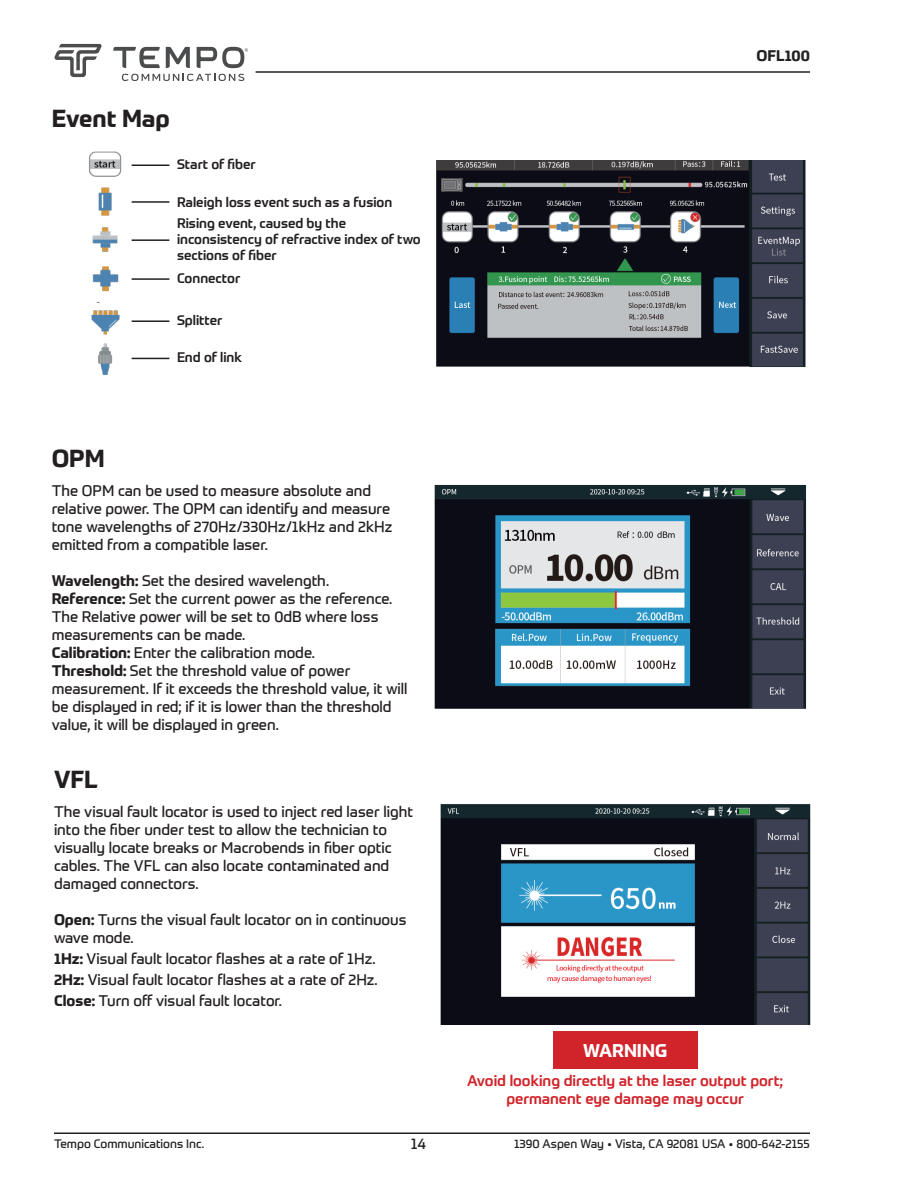
<style>
.page{position:relative;width:918px;height:1188px;background:#fff}
.page>*{position:absolute;margin:0;border:0;box-sizing:border-box;transform-origin:0 0}
.L2_head{font:700 24px "Prometo";color:#231f20}
.t1{font:700 18px "Prometo";color:#fff}
.Body_text{font:15px/18px "Prometo";color:#231f20}
.t2{font:500 15px/18px "Prometo";color:#d1232a;text-align:center}
.t3{font:700 15px "Prometo";color:#231f20}
.Body_text-2{font:500 13.5px/16.2px "Prometo";color:#231f20}
.t4{font:12px "Prometo";color:#231f20}
.s1{font-weight:700}
</style>
<div class="page">
<hr style="left:256px;top:71px;width:554px;height:2px;background:#231f20">
<hr style="left:54px;top:1132px;width:756px;height:2px;background:#231f20">
<svg style="left:54px;top:44px;width:48px;height:33px"></svg>
<svg style="left:122px;top:74px;width:122px;height:7px"></svg>
<svg style="left:113px;top:47px;width:47px;height:21px"></svg>
<svg style="left:166px;top:47px;width:24px;height:21px"></svg>
<svg style="left:197px;top:47px;width:51px;height:21px"></svg>
<img style="left:440px;top:804px;width:371px;height:221px">
<div style="left:553px;top:1031px;width:144px;height:38px;background:#d1232a"></div>
<img style="left:434px;top:484px;width:373px;height:225px">
<img style="left:436px;top:160px;width:370px;height:207px">
<img style="left:89px;top:151px;width:33px;height:224px">
<hr style="left:132px;top:165px;width:37px;height:1px;background:#231f20">
<hr style="left:132px;top:201px;width:37px;height:2px;background:#231f20">
<hr style="left:132px;top:278px;width:37px;height:2px;background:#231f20">
<hr style="left:132px;top:320px;width:37px;height:2px;background:#231f20">
<hr style="left:132px;top:358px;width:37px;height:1px;background:#231f20">
<hr style="left:132px;top:239px;width:37px;height:2px;background:#231f20">
<p class="L2_head" style="left:52px;top:103px;width:120px">Event Map</p>
<p class="Body_text-2" style="left:177px;top:156px;width:80px">Start of fiber</p>
<p class="Body_text-2" style="left:177px;top:194px;width:217px">Raleigh loss event such as a fusion</p>
<p class="Body_text-2" style="left:177px;top:215px;width:245px">Rising event, caused by the inconsistency of refractive index of two sections of fiber</p>
<p class="Body_text-2" style="left:177px;top:270px;width:65px">Connector</p>
<p class="Body_text-2" style="left:177px;top:312px;width:47px">Splitter</p>
<p class="Body_text-2" style="left:177px;top:349px;width:66px">End of link</p>
<p class="L2_head" style="left:52px;top:444px;width:55px">OPM</p>
<p class="Body_text" style="left:52px;top:481px;width:342px">The OPM can be used to measure absolute and relative power. The OPM can identify and measure tone wavelengths of 270Hz/330Hz/1kHz and 2kHz emitted from a compatible laser.</p>
<p class="Body_text" style="left:52px;top:571px;width:279px"><span class="s1">Wavelength:</span> Set the desired wavelength.</p>
<p class="Body_text" style="left:52px;top:589px;width:342px"><span class="s1">Reference:</span> Set the current power as the reference.<br>The Relative power will be set to 0dB where loss measurements can be made.</p>
<p class="Body_text" style="left:52px;top:643px;width:265px"><span class="s1">Calibration:</span> Enter the calibration mode.</p>
<p class="Body_text" style="left:52px;top:661px;width:357px"><span class="s1">Threshold:</span> Set the threshold value of power measurement. If it exceeds the threshold value, it will be displayed in red; if it is lower than the threshold value, it will be displayed in green.</p>
<p class="L2_head" style="left:54px;top:765px;width:45px">VFL</p>
<p class="Body_text" style="left:54px;top:802px;width:361px">The visual fault locator is used to inject red laser light into the fiber under test to allow the technician to visually locate breaks or Macrobends in fiber optic cables. The VFL can also locate contaminated and damaged connectors.</p>
<p class="Body_text" style="left:54px;top:910px;width:354px"><span class="s1">Open:</span> Turns the visual fault locator on in continuous wave mode.</p>
<p class="Body_text" style="left:54px;top:949px;width:323px"><span class="s1">1Hz:</span> Visual fault locator flashes at a rate of 1Hz.</p>
<p class="Body_text" style="left:54px;top:970px;width:325px"><span class="s1">2Hz:</span> Visual fault locator flashes at a rate of 2Hz.</p>
<p class="Body_text" style="left:54px;top:991px;width:230px"><span class="s1">Close:</span> Turn off visual fault locator.</p>
<p class="t3" style="left:757px;top:46px;width:55px">OFL100</p>
<p class="t1" style="left:583px;top:1040px;width:86px">WARNING</p>
<p class="t2" style="left:467px;top:1072px;width:317px">Avoid looking directly at the laser output port; permanent eye damage may occur</p>
<p class="t4" style="left:54px;top:1136px;width:152px">Tempo Communications Inc.</p>
<p class="Body_text" style="left:411px;top:1135px;width:17px">14</p>
<p class="t4" style="left:514px;top:1136px;width:297px">1390 Aspen Way • Vista, CA 92081 USA • 800-642-2155</p>
</div>
